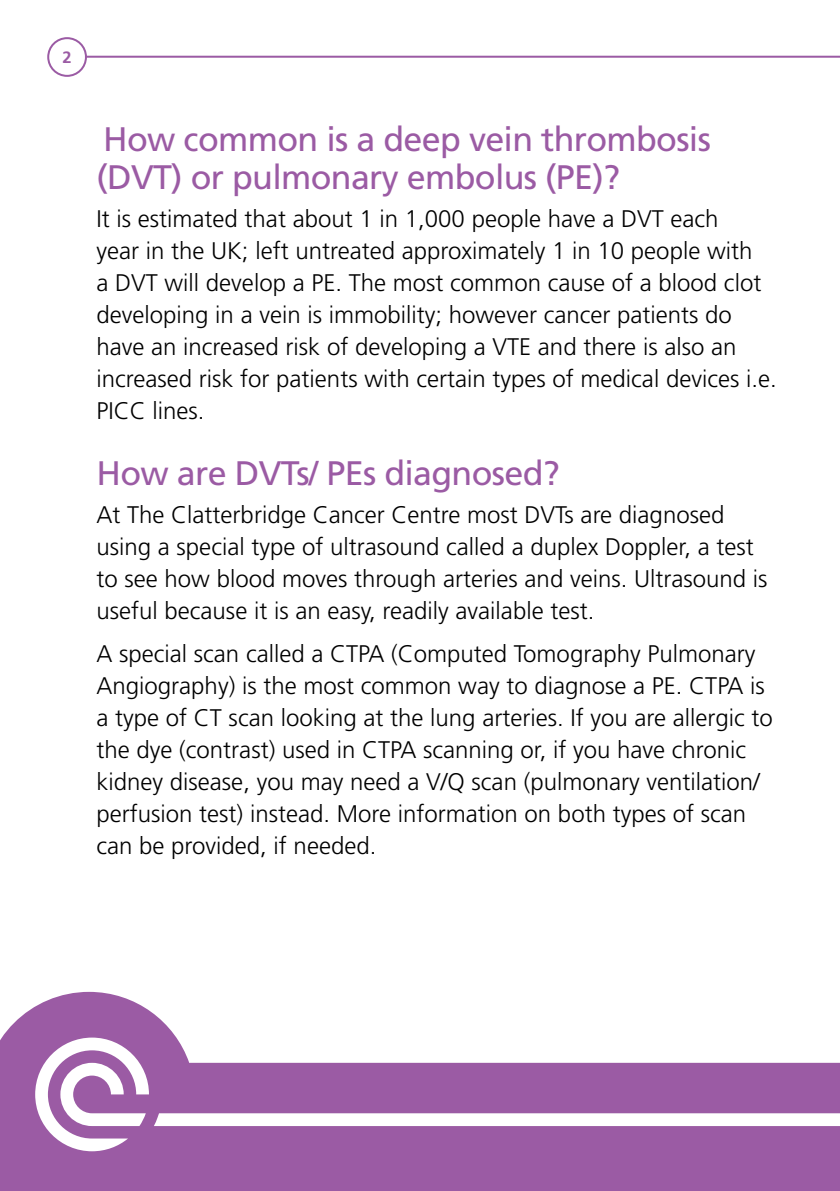
<style>
.page{position:relative;width:840px;height:1191px;background:#fff}
.page>*{position:absolute;margin:0;border:0;box-sizing:border-box;transform-origin:0 0}
.t1{font:34px/38px "Frutiger";letter-spacing:-.02em;color:#9b5ba4}
.t2{font:300 24px/32px "Frutiger";color:#000}
.t3{font:700 16.4px "Frutiger";color:#9b5ba4}
</style>
<div class="page">
<svg style="left:0;top:992px;width:839px;height:199px;fill:#9b5ba4"></svg>
<hr style="left:67px;top:56px;width:772px;height:2px;background:#9b5ba4">
<div style="left:48px;top:38px;width:38px;height:38px;background:#fff;border-radius:50%"></div>
<div style="left:47px;top:37px;width:40px;height:40px;border:2px solid #9b5ba4;border-radius:50%"></div>
<svg style="left:35px;top:1037px;width:804px;height:114px"></svg>
<p class="t3" style="left:62px;top:48px;width:11px">2</p>
<h1 class="t1" style="left:96px;top:120px;width:615px">How common is a deep vein thrombosis (DVT) or pulmonary embolus (PE)?</h1>
<p class="t2" style="left:96px;top:203px;width:681px">It is estimated that about 1 in 1,000 people have a DVT each<br>year in the UK; left untreated approximately 1 in 10 people with<br>a DVT will develop a PE. The most common cause of a blood clot developing in a vein is immobility; however cancer patients do have an increased risk of developing a VTE and there is also an increased risk for patients with certain types of medical devices i.e.<br>PICC lines.</p>
<h1 class="t1" style="left:96px;top:454px;width:464px">How are DVTs/ PEs diagnosed?</h1>
<p class="t2" style="left:96px;top:499px;width:672px">At The Clatterbridge Cancer Centre most DVTs are diagnosed using a special type of ultrasound called a duplex Doppler, a test to see how blood moves through arteries and veins. Ultrasound is useful because it is an easy, readily available test.</p>
<p class="t2" style="left:96px;top:638px;width:677px">A special scan called a CTPA (Computed Tomography Pulmonary Angiography) is the most common way to diagnose a PE. CTPA is a type of CT scan looking at the lung arteries. If you are allergic to the dye (contrast) used in CTPA scanning or, if you have chronic kidney disease, you may need a V/Q scan (pulmonary ventilation/ perfusion test) instead. More information on both types of scan can be provided, if needed.</p>
</div>
